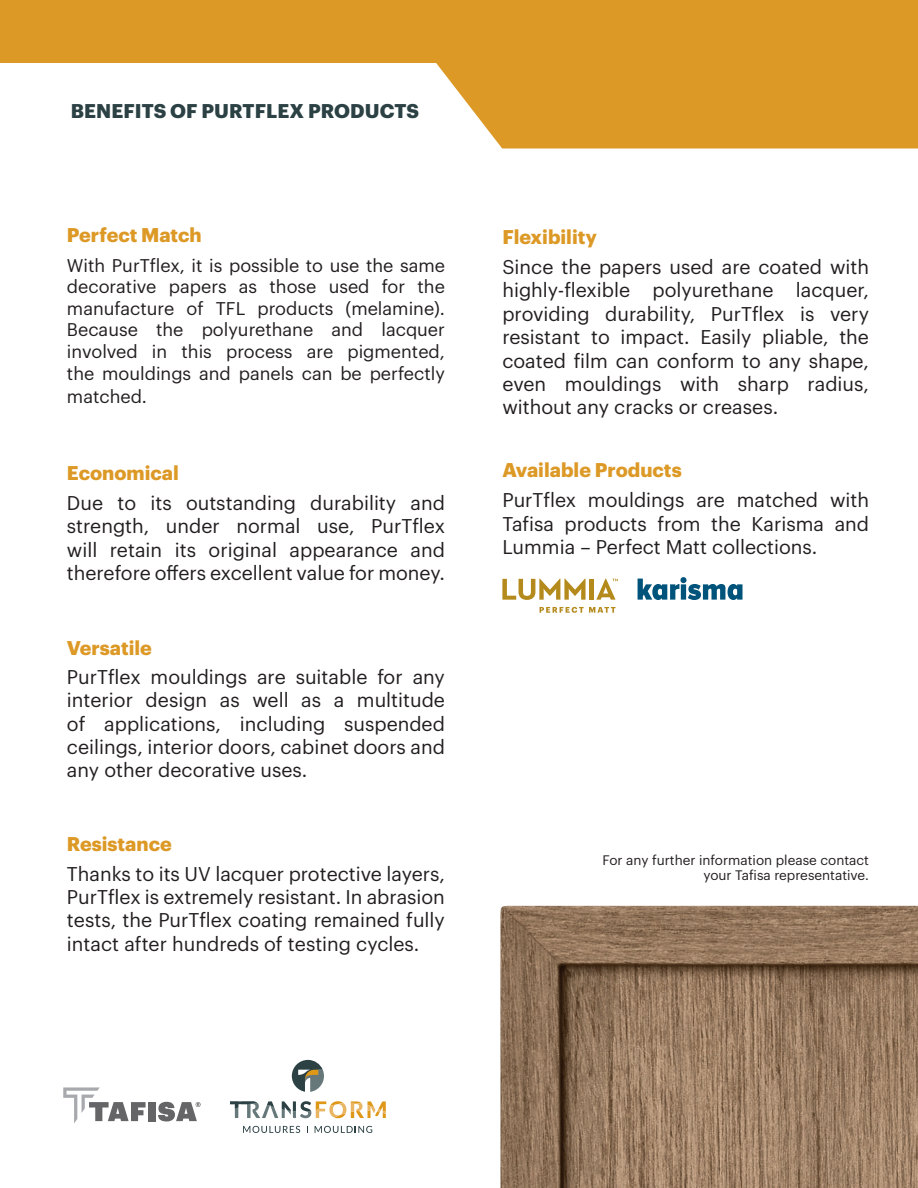
<style>
.page{position:relative;width:918px;height:1188px;background:#fff}
.page>*{position:absolute;margin:0;border:0;box-sizing:border-box;transform-origin:0 0}
.t1{font:19.5px/23.4px "Graphik";color:#231f20;text-align:justify}
.t2{font:700 19.5px "Graphik";color:#dd9926}
.t3{font:700 19.5px "Graphik";letter-spacing:.005em;color:#2b4144}
.t4{font:18px/21.6px "Graphik";color:#231f20;text-align:justify}
.t5{font:13.5px/15px "Graphik";color:#231f20;text-align:right}
</style>
<div class="page">
<img style="left:500px;top:906px;width:418px;height:282px">
<div style="left:0;top:0;width:918px;height:62px;background:#dd9926"></div>
<svg style="left:387px;top:62px;width:531px;height:86px;fill:#dd9926"></svg>
<svg style="left:63px;top:1087px;width:83px;height:36px"></svg>
<div style="left:148px;top:1102px;width:7px;height:19px;background:#656568"></div>
<svg style="left:158px;top:1102px;width:43px;height:19px"></svg>
<svg style="left:243px;top:1126px;width:57px;height:7px"></svg>
<svg style="left:315px;top:1126px;width:57px;height:7px"></svg>
<svg style="left:230px;top:1101px;width:156px;height:17px"></svg>
<svg style="left:292px;top:1060px;width:32px;height:32px"></svg>
<svg style="left:638px;top:577px;width:104px;height:23px"></svg>
<hr style="left:590px;top:579px;width:4px;height:21px;background:#b58a1c">
<svg style="left:502px;top:579px;width:84px;height:21px"></svg>
<svg style="left:596px;top:579px;width:22px;height:21px"></svg>
<svg style="left:540px;top:607px;width:76px;height:6px"></svg>
<p class="t3" style="left:71px;top:96px;width:350px">BENEFITS OF PURTFLEX PRODUCTS</p>
<p class="t2" style="left:67px;top:219px;width:136px">Perfect Match</p>
<p class="t4" style="left:67px;top:253px;width:380px">With PurTflex, it is possible to use the same decorative papers as those used for the manufacture of TFL products (melamine).<br>Because the polyurethane and lacquer involved in this process are pigmented, the mouldings and panels can be perfectly</p>
<p class="t4" style="left:67px;top:384px;width:82px">matched.</p>
<p class="t2" style="left:67px;top:458px;width:114px">Economical</p>
<p class="t1" style="left:67px;top:489px;width:380px">Due to its outstanding durability and strength, under normal use, PurTflex will retain its original appearance and therefore offers excellent value for money.</p>
<p class="t2" style="left:67px;top:633px;width:86px">Versatile</p>
<p class="t1" style="left:67px;top:663px;width:380px">PurTflex mouldings are suitable for any interior design as well as a multitude of applications, including suspended ceilings, interior doors, cabinet doors and any other decorative uses.</p>
<p class="t2" style="left:502px;top:222px;width:96px">Flexibility</p>
<p class="t1" style="left:502px;top:254px;width:368px">Since the papers used are coated with highly-flexible polyurethane lacquer, providing durability, PurTflex is very resistant to impact. Easily pliable, the coated film can conform to any shape, even mouldings with sharp radius, without any cracks or creases.</p>
<p class="t2" style="left:502px;top:455px;width:181px">Available Products</p>
<p class="t1" style="left:502px;top:487px;width:368px">PurTflex mouldings are matched with Tafisa products from the Karisma and Lummia – Perfect Matt collections.</p>
<p class="t2" style="left:67px;top:828px;width:106px">Resistance</p>
<p class="t1" style="left:67px;top:860px;width:380px">Thanks to its UV lacquer protective layers, PurTflex is extremely resistant. In abrasion tests, the PurTflex coating remained fully intact after hundreds of testing cycles.</p>
<p class="t5" style="left:602px;top:852px;width:268px">For any further information please contact your Tafisa representative.</p>
</div>
